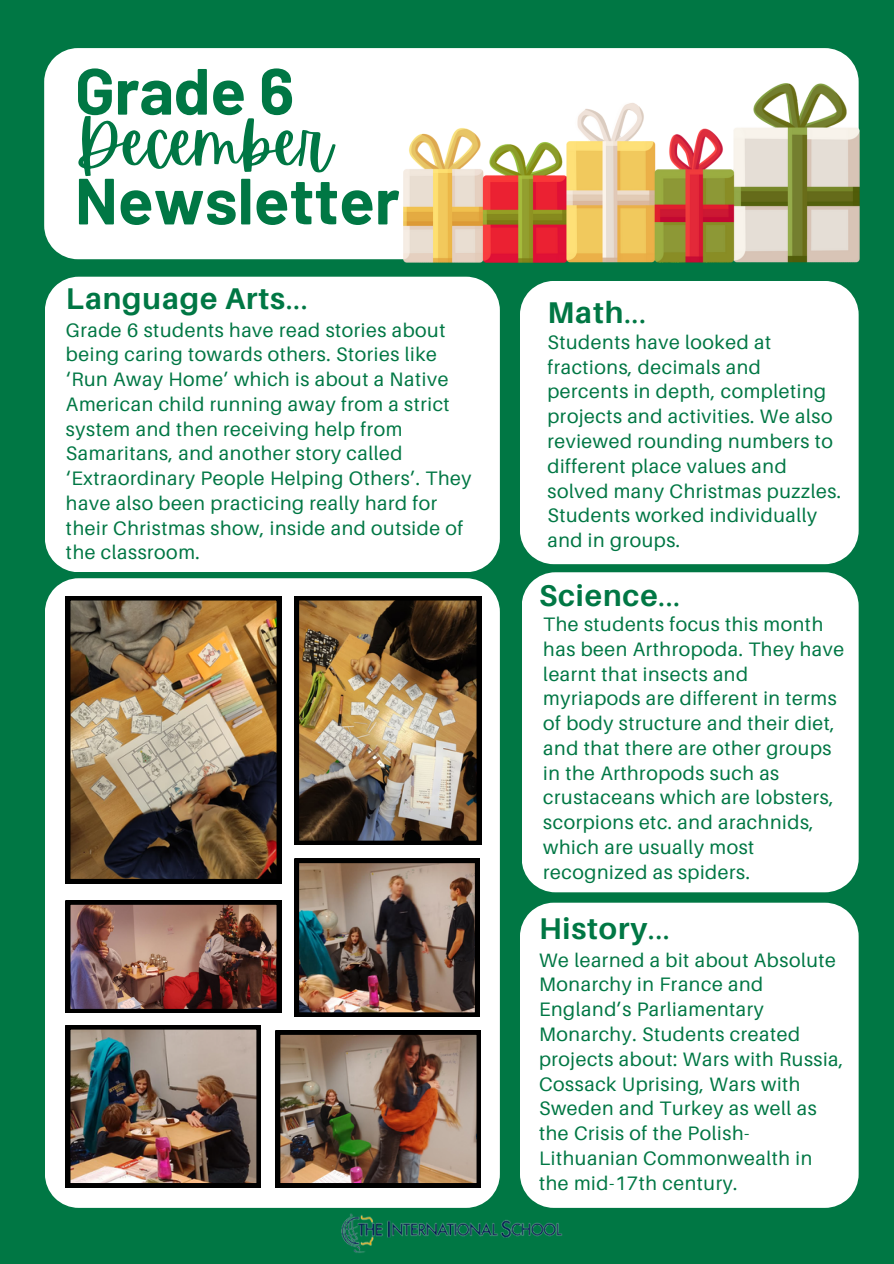
<style>
.page{position:relative;width:894px;height:1264px;background:#fff}
.page>*{position:absolute;margin:0;border:0;box-sizing:border-box;transform-origin:0 0}
.t1{font:700 65.25px "Barlow";color:#074}
.t2{font:63.75px "Apricots";color:#074}
.t3{font:700 30px "Aileron";letter-spacing:.03em;color:#074}
.t4{font:19.5px/24.8px "Aileron";letter-spacing:.03em;color:#074}
.s1{font-weight:400}
</style>
<div class="page">
<div style="left:0;top:0;width:893px;height:1263px;background:#074"></div>
<div style="left:44px;top:48px;width:814px;height:211px;background:#fff"></div>
<div style="left:520px;top:281px;width:338px;height:283px;background:#fff"></div>
<div style="left:522px;top:572px;width:336px;height:320px;background:#fff"></div>
<div style="left:520px;top:902px;width:338px;height:305px;background:#fff"></div>
<div style="left:45px;top:277px;width:454px;height:295px;background:#fff"></div>
<img style="left:334px;top:1207px;width:233px;height:46px">
<div style="left:45px;top:578px;width:454px;height:629px;background:#fff"></div>
<img style="left:403px;top:83px;width:455px;height:179px">
<img style="left:66px;top:596px;width:215px;height:287px">
<img style="left:294px;top:596px;width:187px;height:248px">
<img style="left:66px;top:900px;width:215px;height:112px">
<img style="left:276px;top:1030px;width:204px;height:157px">
<img style="left:294px;top:858px;width:185px;height:158px">
<img style="left:66px;top:1025px;width:195px;height:162px">
<p class="t1" style="left:75px;top:49px;width:221px">Grade 6</p>
<p class="t2" style="left:75px;top:107px;width:257px">December</p>
<p class="t1" style="left:75px;top:159px;width:326px">Newsletter</p>
<p class="t3" style="left:66px;top:280px;width:243px">Language Arts<span class="s1">...</span></p>
<p class="t4" style="left:66px;top:317px;width:407px">Grade 6 students have read stories about being caring towards others. Stories like ‘Run Away Home’ which is about a Native American child running away from a strict system and then receiving help from Samaritans, and another story called ‘Extraordinary People Helping Others’. They have also been practicing really hard for their Christmas show, inside and outside of the classroom.</p>
<p class="t3" style="left:547px;top:294px;width:100px">Math<span class="s1">...</span></p>
<p class="t4" style="left:547px;top:329px;width:295px">Students have looked at fractions, decimals and percents in depth, completing projects and activities. We also reviewed rounding numbers to different place values and solved many Christmas puzzles.<br>Students worked individually and in groups.</p>
<p class="t3" style="left:539px;top:577px;width:143px">Science<span class="s1">...</span></p>
<p class="t4" style="left:543px;top:611px;width:302px">The students focus this month has been Arthropoda. They have learnt that insects and myriapods are different in terms of body structure and their diet, and that there are other groups in the Arthropods such as crustaceans which are lobsters, scorpions etc. and arachnids, which are usually most recognized as spiders.</p>
<p class="t3" style="left:539px;top:909px;width:132px">History<span class="s1">...</span></p>
<p class="t4" style="left:539px;top:947px;width:306px">We learned a bit about Absolute<br>Monarchy in France and<br>England’s Parliamentary<br>Monarchy. Students created projects about: Wars with Russia,<br>Cossack Uprising, Wars with<br>Sweden and Turkey as well as the Crisis of the Polish-<br>Lithuanian Commonwealth in the mid-17th century.</p>
</div>
